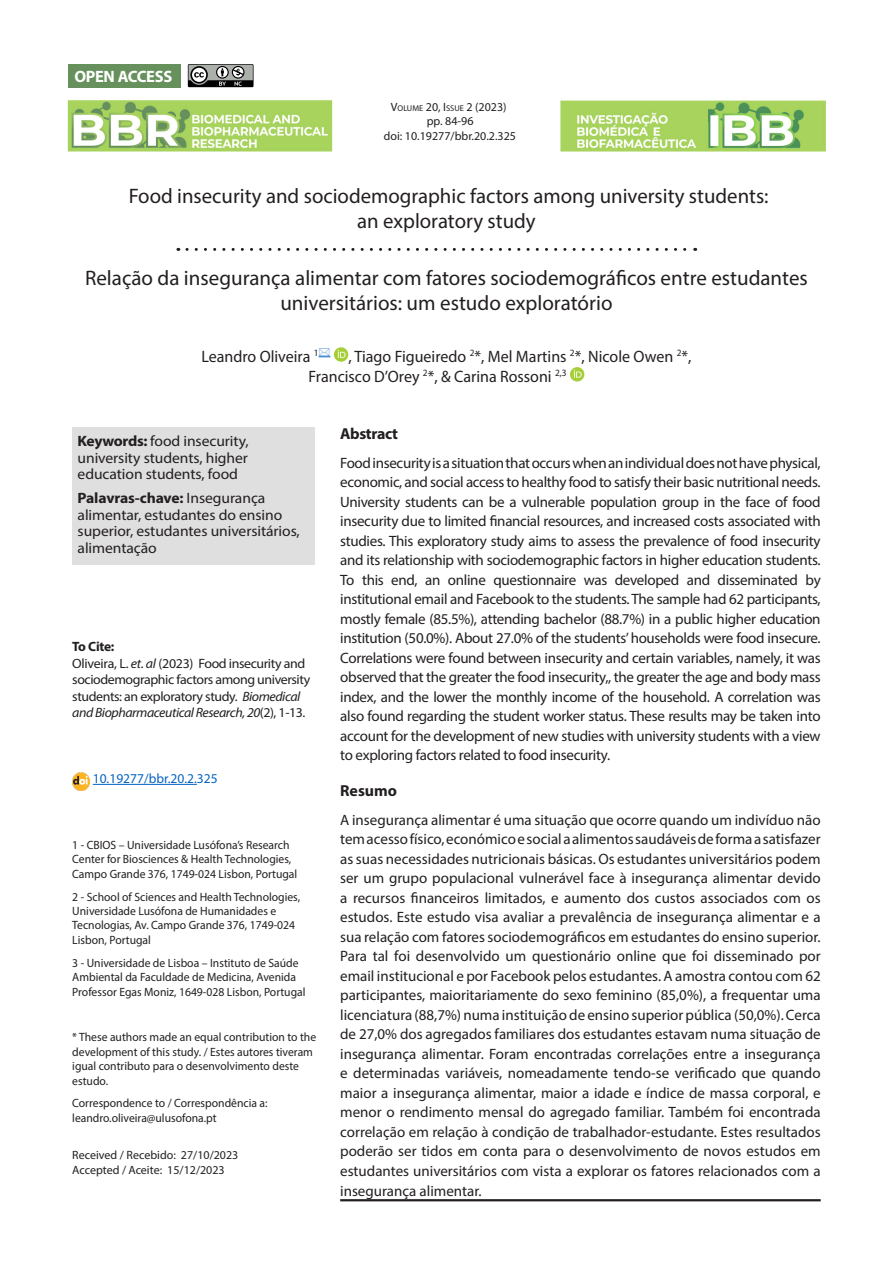
<style>
.page{position:relative;width:893px;height:1263px;background:#fff}
.page>*{position:absolute;margin:0;border:0;box-sizing:border-box;transform-origin:0 0}
._01_TITUTLO_INGLÊS{font:21px/25.2px "Myriad Pro";color:#231f20;text-align:center}
.t1{font:16.5px/19.8px "Myriad Pro";color:#231f20}
._06_ABSTRACT_TEXTO{font:700 16.5px "Myriad Pro";letter-spacing:-.02em;color:#fff}
._06_ABSTRACT_TEXTO-2{font:700 15.9px "Myriad Pro";letter-spacing:-.01em;color:#231f20}
._06_ABSTRACT_TEXTO-3{font:15px/19.5px "Myriad Pro";letter-spacing:-.005em;color:#231f20;text-align:justify}
._06_ABSTRACT_TEXTO-4{font:15px/16.5px "Myriad Pro";letter-spacing:-.005em;color:#231f20;text-align:justify;scale:1.04 1}
._06_ABSTRACT_TEXTO-5{font:13.5px/16.5px "Myriad Pro";letter-spacing:-.03em;color:#231f20}
._06_ABSTRACT_TEXTO-6{font:13.5px "Myriad Pro";color:#0563c1}
._06_ABSTRACT_TEXTO-7{font:700 13.5px "Myriad Pro";letter-spacing:-.025em;color:#231f20}
._03_AUTORES{font:12px/14.4px "Myriad Pro";color:#231f20}
._07_RECEBIDO_EM{font:12px "Myriad Pro";color:#231f20}
.t2{font:12px/13.5px "Myriad Pro";color:#231f20;text-align:center}
.s1{font-size:8.4px}
.s2{font-style:inherit}
.s3{font-weight:700}
.s4{font-style:italic}
</style>
<div class="page">
<img style="left:67px;top:100px;width:266px;height:52px">
<img style="left:560px;top:100px;width:266px;height:52px">
<svg style="left:334px;top:347px;width:14px;height:15px"></svg>
<svg style="left:338px;top:350px;width:8px;height:8px"></svg>
<div style="left:570px;top:367px;width:14px;height:14px;background:#a6ce39;border-radius:50%"></div>
<svg style="left:574px;top:370px;width:8px;height:8px"></svg>
<div style="left:72px;top:427px;width:243px;height:137px;background:#dfdfdf"></div>
<svg style="left:187px;top:248px;width:509px;height:3px"></svg>
<div style="left:68px;top:64px;width:112px;height:23px;background:#66905c"></div>
<img style="left:72px;top:773px;width:18px;height:17px">
<hr style="left:93px;top:784px;width:104px;height:1px;background:#0563c1">
<hr style="left:340px;top:1199px;width:481px;height:2px;background:#231f20">
<svg style="left:188px;top:64px;width:65px;height:23px"></svg>
<p class="_06_ABSTRACT_TEXTO" style="left:74px;top:66px;width:99px">OPEN ACCESS</p>
<p class="t2" style="left:391px;top:100px;width:117px">V<span class="s1">OLUME</span> 20, I<span class="s1">SSUE</span> 2 (2023) <span class="s2">pp. 84-96</span></p>
<p class="_03_AUTORES" style="left:384px;top:128px;width:134px">doi: 10.19277/bbr.20.2.325</p>
<p class="_01_TITUTLO_INGLÊS" style="left:129px;top:183px;width:641px">Food insecurity and sociodemographic factors among university students: an exploratory study</p>
<p class="_01_TITUTLO_INGLÊS" style="left:85px;top:265px;width:724px">Relação da insegurança alimentar com fatores sociodemográficos entre estudantes universitários: um estudo exploratório</p>
<p class="t1" style="left:201px;top:346px;width:119px">Leandro Oliveira <sup>1</sup></p>
<p class="t1" style="left:309px;top:346px;width:384px;text-indent:40px">, Tiago Figueiredo <sup>2</sup>*, Mel Martins <sup>2</sup>*, Nicole Owen <sup>2</sup>*,<br>Francisco D’Orey <sup>2</sup>*, &amp; Carina Rossoni <sup>2,3</sup></p>
<p class="_06_ABSTRACT_TEXTO-4" style="left:78px;top:432px;width:166px"><span class="s3">Keywords:</span> food insecurity, university students, higher education students, food</p>
<p class="_06_ABSTRACT_TEXTO-4" style="left:78px;top:489px;width:215px;text-align:left"><span class="s3">Palavras-chave:</span> Insegurança alimentar, estudantes do ensino superior, estudantes universitários, alimentação</p>
<p class="_06_ABSTRACT_TEXTO-7" style="left:72px;top:638px;width:44px">To Cite:</p>
<p class="_06_ABSTRACT_TEXTO-5" style="left:72px;top:655px;width:239px">Oliveira, L. <span class="s4">et. al</span> (2023) Food insecurity and sociodemographic factors among university students: an exploratory study. <span class="s4">Biomedical and Biopharmaceutical Research, 20</span>(2), 1-13.</p>
<p class="_06_ABSTRACT_TEXTO-6" style="left:93px;top:770px;width:126px">10.19277/bbr.20.2.325</p>
<p class="_03_AUTORES" style="left:72px;top:837px;width:226px">1 - CBIOS – Universidade Lusófona’s Research<br>Center for Biosciences &amp; Health Technologies,<br>Campo Grande 376, 1749-024 Lisbon, Portugal</p>
<p class="_03_AUTORES" style="left:72px;top:889px;width:229px">2 - School of Sciences and Health Technologies, Universidade Lusófona de Humanidades e Tecnologias, Av. Campo Grande 376, 1749-024<br>Lisbon, Portugal</p>
<p class="_03_AUTORES" style="left:72px;top:955px;width:235px">3 - Universidade de Lisboa – Instituto de Saúde<br>Ambiental da Faculdade de Medicina, Avenida<br>Professor Egas Moniz, 1649-028 Lisbon, Portugal</p>
<p class="_03_AUTORES" style="left:72px;top:1030px;width:245px">* These authors made an equal contribution to the development of this study. / Estes autores tiveram igual contributo para o desenvolvimento deste estudo.</p>
<p class="_03_AUTORES" style="left:72px;top:1096px;width:197px">Correspondence to / Correspondência a: leandro.oliveira@ulusofona.pt</p>
<p class="_07_RECEBIDO_EM" style="left:72px;top:1148px;width:168px">Received / Recebido: 27/10/2023</p>
<p class="_07_RECEBIDO_EM" style="left:72px;top:1162px;width:154px">Accepted / Aceite: 15/12/2023</p>
<p class="_06_ABSTRACT_TEXTO-2" style="left:340px;top:424px;width:59px">Abstract</p>
<p class="_06_ABSTRACT_TEXTO-3" style="left:340px;top:453px;width:482px">Food insecurity is a situation that occurs when an individual does not have physical, economic, and social access to healthy food to satisfy their basic nutritional needs.<br>University students can be a vulnerable population group in the face of food insecurity due to limited financial resources, and increased costs associated with studies. This exploratory study aims to assess the prevalence of food insecurity and its relationship with sociodemographic factors in higher education students.<br>To this end, an online questionnaire was developed and disseminated by institutional email and Facebook to the students. The sample had 62 participants, mostly female (85.5%), attending bachelor (88.7%) in a public higher education institution (50.0%). About 27.0% of the students’ households were food insecure.<br>Correlations were found between insecurity and certain variables, namely, it was observed that the greater the food insecurity,, the greater the age and body mass index, and the lower the monthly income of the household. A correlation was also found regarding the student worker status. These results may be taken into account for the development of new studies with university students with a view to exploring factors related to food insecurity.</p>
<p class="_06_ABSTRACT_TEXTO-2" style="left:340px;top:781px;width:58px">Resumo</p>
<p class="_06_ABSTRACT_TEXTO-3" style="left:340px;top:810px;width:482px">A insegurança alimentar é uma situação que ocorre quando um indivíduo não tem acesso físico, económico e social a alimentos saudáveis de forma a satisfazer as suas necessidades nutricionais básicas. Os estudantes universitários podem ser um grupo populacional vulnerável face à insegurança alimentar devido a recursos financeiros limitados, e aumento dos custos associados com os estudos. Este estudo visa avaliar a prevalência de insegurança alimentar e a sua relação com fatores sociodemográficos em estudantes do ensino superior.<br>Para tal foi desenvolvido um questionário online que foi disseminado por email institucional e por Facebook pelos estudantes. A amostra contou com 62 participantes, maioritariamente do sexo feminino (85,0%), a frequentar uma licenciatura (88,7%) numa instituição de ensino superior pública (50,0%). Cerca de 27,0% dos agregados familiares dos estudantes estavam numa situação de insegurança alimentar. Foram encontradas correlações entre a insegurança e determinadas variáveis, nomeadamente tendo-se verificado que quando maior a insegurança alimentar, maior a idade e índice de massa corporal, e menor o rendimento mensal do agregado familiar. Também foi encontrada correlação em relação à condição de trabalhador-estudante. Estes resultados poderão ser tidos em conta para o desenvolvimento de novos estudos em estudantes universitários com vista a explorar os fatores relacionados com a insegurança alimentar.</p>
</div>
